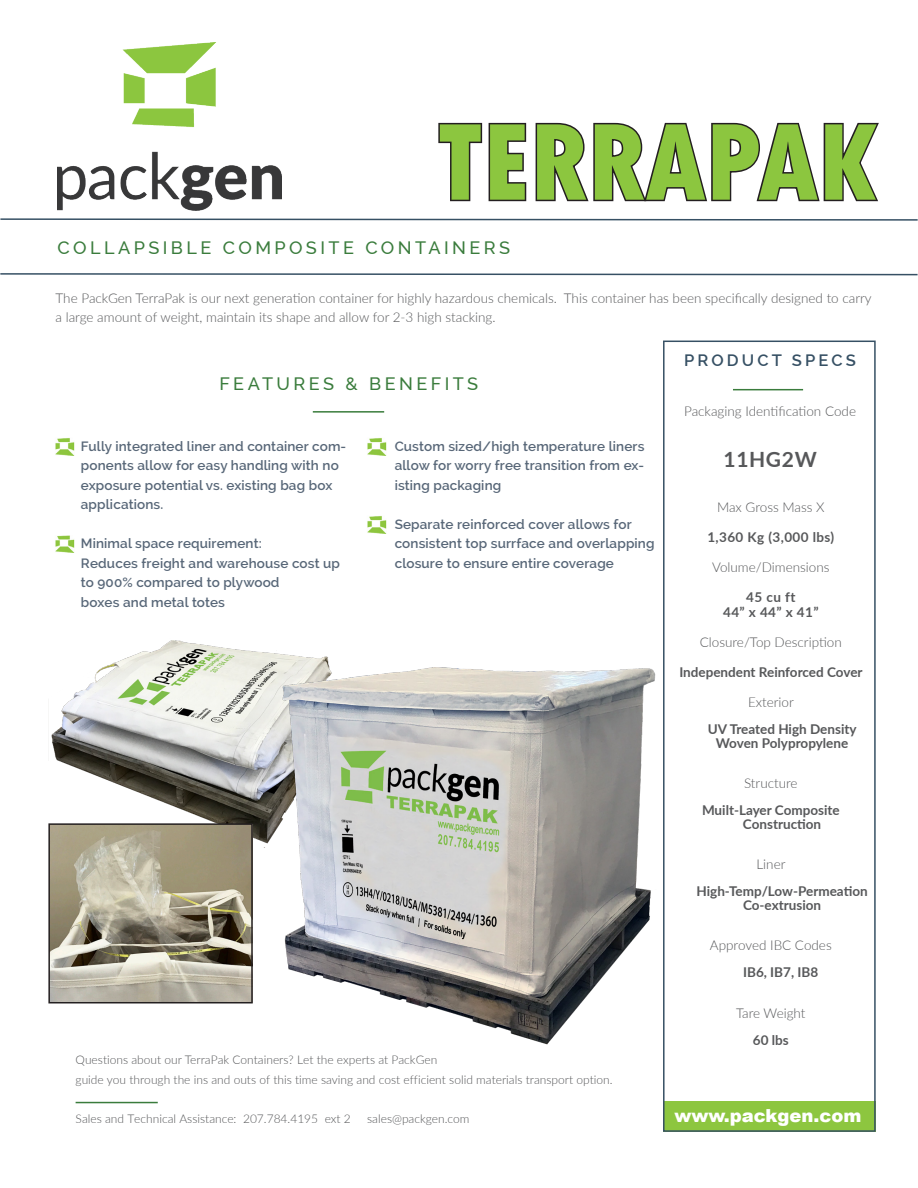
<style>
.page{position:relative;width:918px;height:1188px;background:#fff}
.page>*{position:absolute;margin:0;border:0;box-sizing:border-box;transform-origin:0 0}
.Main_and_Sidebar_Bod{font:800 condensed 115.5px "Tw Cen";letter-spacing:-.01em;color:#8cc63f}
.Main_and_Sidebar_Bod-2{font:700 21px "Lato";letter-spacing:.03em;color:#57585a}
.Main_Section_Header{font:500 18px "Raleway";letter-spacing:.19em;color:#3a7c3c}
.t1{font:900 18px "Arial";color:#fff}
.Sidebar_Section_Titl{font:600 16.5px "Raleway";letter-spacing:.19em;color:#365064}
.Main_and_Sidebar_Bod-3{font:600 13.5px/19.5px "Raleway";letter-spacing:.01em;color:#586778}
.Main_and_Sidebar_Bod-4{font:300 13.5px/19.5px "Lato";color:#57585a}
.Main_and_Sidebar_Bod-5{font:700 13.5px/13.5px "Lato";color:#57585a;text-align:center}
.Main_and_Sidebar_Bod-6{font:700 13.5px "Lato";letter-spacing:.03em;color:#57585a}
.Main_and_Sidebar_Bod-7{font:300 12px/19.5px "Lato";color:#57585a}
</style>
<div class="page">
<img style="left:51px;top:640px;width:278px;height:199px">
<hr style="left:733px;top:389px;width:70px;height:1px;background:#3a7c3c">
<hr style="left:76px;top:1102px;width:82px;height:1px;background:#3a7c3c">
<hr style="left:313px;top:411px;width:71px;height:2px;background:#3a7c3c">
<img style="left:55px;top:438px;width:20px;height:17px">
<img style="left:55px;top:535px;width:20px;height:18px">
<img style="left:367px;top:438px;width:20px;height:17px">
<img style="left:367px;top:516px;width:20px;height:17px">
<div style="left:663px;top:1101px;width:213px;height:31px;background:#8dc63f"></div>
<div style="left:663px;top:341px;width:213px;height:791px;border:2px solid #365064"></div>
<svg style="left:438px;top:122px;width:89px;height:80px"></svg>
<svg style="left:535px;top:122px;width:344px;height:80px"></svg>
<img style="left:58px;top:42px;width:223px;height:169px">
<svg style="left:0;top:218px;width:918px;height:3px"></svg>
<svg style="left:0;top:273px;width:918px;height:3px"></svg>
<img style="left:51px;top:826px;width:199px;height:174px">
<div style="left:48px;top:823px;width:205px;height:180px;border:2px solid #231f20"></div>
<img style="left:256px;top:662px;width:410px;height:389px">
<p class="Main_and_Sidebar_Bod" style="left:437px;top:94px;width:441px">TERRAPAK</p>
<p class="Main_Section_Header" style="left:58px;top:237px;width:454px">COLLAPSIBLE COMPOSITE CONTAINERS</p>
<p class="Main_and_Sidebar_Bod-4" style="left:56px;top:288px;width:818px">The PackGen TerraPak is our next generation container for highly hazardous chemicals. This container has been specifically designed to carry a large amount of weight, maintain its shape and allow for 2-3 high stacking.</p>
<p class="Main_Section_Header" style="left:219px;top:373px;width:260px">FEATURES &amp; BENEFITS</p>
<p class="Main_and_Sidebar_Bod-3" style="left:81px;top:436px;width:267px">Fully integrated liner and container com&shy;ponents allow for easy handling with no exposure potential vs. existing bag box applications.</p>
<p class="Main_and_Sidebar_Bod-3" style="left:81px;top:534px;width:183px">Minimal space requirement:</p>
<p class="Main_and_Sidebar_Bod-3" style="left:81px;top:553px;width:261px">Reduces freight and warehouse cost up to 900% compared to plywood</p>
<p class="Main_and_Sidebar_Bod-3" style="left:81px;top:592px;width:146px">boxes and metal totes</p>
<p class="Main_and_Sidebar_Bod-3" style="left:395px;top:436px;width:251px;text-align:justify">Custom sized/high temperature liners allow for worry free transition from ex&shy;isting packaging</p>
<p class="Main_and_Sidebar_Bod-3" style="left:395px;top:514px;width:261px">Separate reinforced cover allows for consistent top surrface and overlapping closure to ensure entire coverage</p>
<p class="Main_and_Sidebar_Bod-7" style="left:76px;top:1050px;width:539px">Questions about our TerraPak Containers? Let the experts at PackGen<br>guide you through the ins and outs of this time saving and cost efficient solid materials transport option.</p>
<p class="Main_and_Sidebar_Bod-7" style="left:76px;top:1108px;width:277px">Sales and Technical Assistance: 207.784.4195 ext 2</p>
<p class="Main_and_Sidebar_Bod-7" style="left:367px;top:1108px;width:104px">sales@packgen.com</p>
<p class="Sidebar_Section_Titl" style="left:684px;top:351px;width:173px">PRODUCT SPECS</p>
<p class="Main_and_Sidebar_Bod-4" style="left:684px;top:401px;width:173px">Packaging Identification Code</p>
<p class="Main_and_Sidebar_Bod-2" style="left:724px;top:444px;width:95px">11HG2W</p>
<p class="Main_and_Sidebar_Bod-4" style="left:717px;top:497px;width:109px">Max Gross Mass X</p>
<p class="Main_and_Sidebar_Bod-6" style="left:707px;top:527px;width:128px">1,360 Kg (3,000 lbs)</p>
<p class="Main_and_Sidebar_Bod-4" style="left:712px;top:557px;width:119px">Volume/Dimensions</p>
<p class="Main_and_Sidebar_Bod-5" style="left:746px;top:590px;width:51px">45 cu ft</p>
<p class="Main_and_Sidebar_Bod-5" style="left:723px;top:605px;width:97px">44” x 44” x 41”</p>
<p class="Main_and_Sidebar_Bod-4" style="left:700px;top:632px;width:144px">Closure/Top Description</p>
<p class="Main_and_Sidebar_Bod-5" style="left:679px;top:665px;width:185px">Independent Reinforced Cover</p>
<p class="Main_and_Sidebar_Bod-4" style="left:748px;top:692px;width:47px">Exterior</p>
<p class="Main_and_Sidebar_Bod-5" style="left:708px;top:722px;width:150px">UV Treated High Density</p>
<p class="Main_and_Sidebar_Bod-5" style="left:716px;top:736px;width:134px">Woven Polypropylene</p>
<p class="Main_and_Sidebar_Bod-4" style="left:744px;top:773px;width:55px">Structure</p>
<p class="Main_and_Sidebar_Bod-5" style="left:702px;top:803px;width:139px">Muilt-Layer Composite</p>
<p class="Main_and_Sidebar_Bod-5" style="left:743px;top:817px;width:80px">Construction</p>
<p class="Main_and_Sidebar_Bod-4" style="left:756px;top:854px;width:31px">Liner</p>
<p class="Main_and_Sidebar_Bod-5" style="left:696px;top:884px;width:173px">High-Temp/Low-Permeation<br>Co-extrusion</p>
<p class="Main_and_Sidebar_Bod-4" style="left:710px;top:935px;width:123px">Approved IBC Codes</p>
<p class="Main_and_Sidebar_Bod-5" style="left:743px;top:965px;width:77px">IB6, IB7, IB8</p>
<p class="Main_and_Sidebar_Bod-4" style="left:736px;top:1003px;width:71px">Tare Weight</p>
<p class="Main_and_Sidebar_Bod-5" style="left:753px;top:1033px;width:37px">60 lbs</p>
<p class="t1" style="left:674px;top:1103px;width:189px">www.packgen.com</p>
</div>
